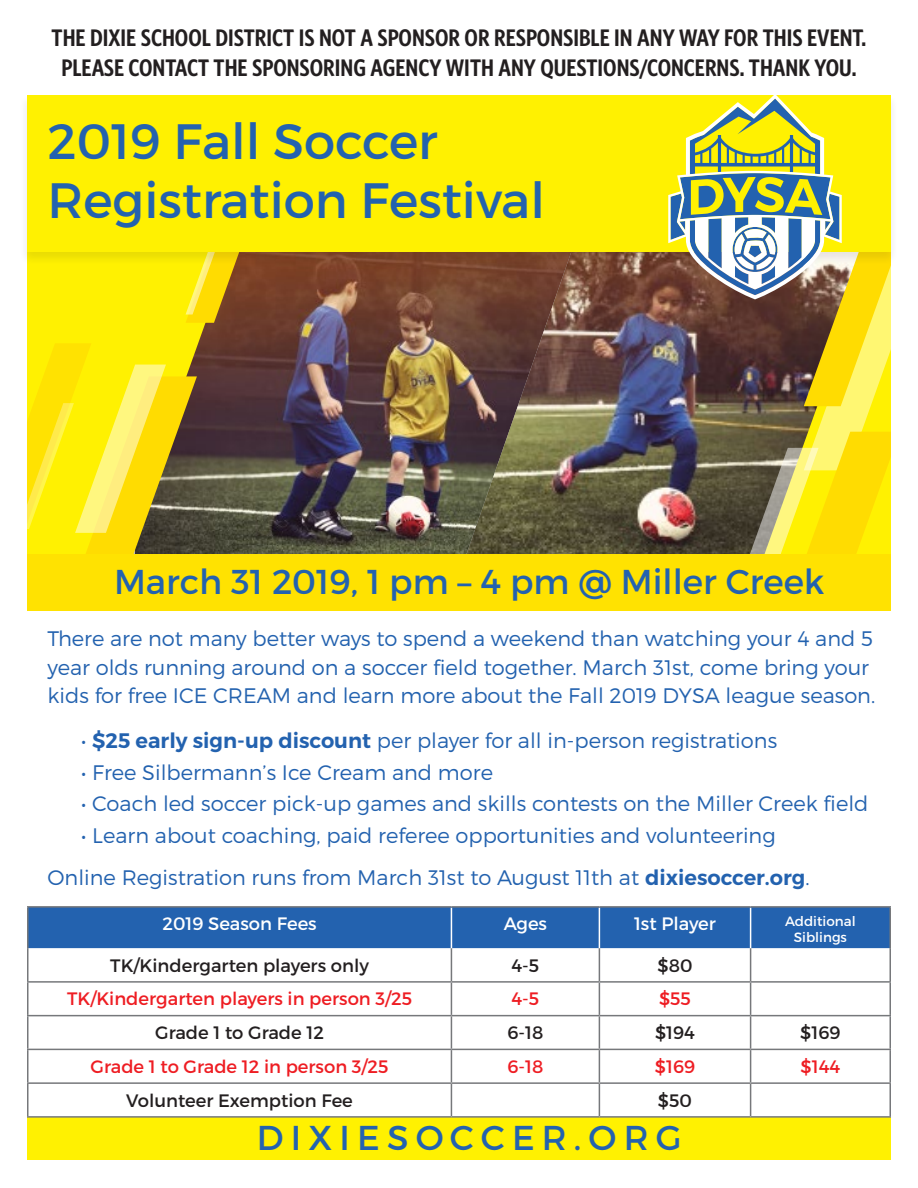
<style>
.page{position:relative;width:918px;height:1188px;background:#fff}
.page>*{position:absolute;margin:0;border:0;box-sizing:border-box;transform-origin:0 0}
.t1{font:49.65px "Montserrat";color:#2362af}
.t2{font:34.5px "Montserrat";color:#2362af}
.t3{font:34.5px "Montserrat";letter-spacing:.21em;color:#2362af}
.t4{font:600 24px "Whitney Condensed";color:#231f20}
.t5{font:300 21px/28.5px "Montserrat";color:#2362af}
.t6{font:18px "Montserrat";color:#231f20}
.t7{font:18px "Montserrat";color:#ee1d23}
.t8{font:18px "Montserrat";color:#fff}
.t9{font:13.5px "Montserrat";color:#fff}
.s1{font-weight:600}
</style>
<div class="page">
<img style="left:231px;top:266px;width:228px;height:289px">
<img style="left:459px;top:266px;width:209px;height:289px">
<svg style="left:27px;top:266px;width:204px;height:289px;background:#beae17"></svg>
<svg style="left:186px;top:266px;width:53px;height:57px;background:#d7b41a"></svg>
<svg style="left:27px;top:343px;width:170px;height:212px;background:#e2d01f"></svg>
<div style="left:27px;top:555px;width:864px;height:56px;background:#ffe201"></div>
<div style="left:27px;top:1117px;width:864px;height:43px;background:#fff101"></div>
<div style="left:28px;top:908px;width:862px;height:40px;background:#2362af"></div>
<hr style="left:27px;top:948px;width:1px;height:33px;background:#76787b">
<hr style="left:451px;top:948px;width:1px;height:33px;background:#76787b">
<hr style="left:599px;top:948px;width:1px;height:33px;background:#76787b">
<hr style="left:750px;top:948px;width:1px;height:33px;background:#76787b">
<hr style="left:890px;top:948px;width:1px;height:33px;background:#76787b">
<hr style="left:27px;top:981px;width:424px;height:2px;background:#76787b">
<hr style="left:27px;top:983px;width:1px;height:32px;background:#76787b">
<hr style="left:451px;top:981px;width:148px;height:2px;background:#76787b">
<hr style="left:451px;top:983px;width:1px;height:32px;background:#76787b">
<hr style="left:599px;top:981px;width:152px;height:2px;background:#76787b">
<hr style="left:599px;top:983px;width:1px;height:32px;background:#76787b">
<hr style="left:751px;top:981px;width:140px;height:2px;background:#76787b">
<hr style="left:750px;top:983px;width:1px;height:32px;background:#76787b">
<hr style="left:890px;top:983px;width:1px;height:32px;background:#76787b">
<hr style="left:27px;top:1015px;width:424px;height:1px;background:#76787b">
<hr style="left:27px;top:1016px;width:1px;height:33px;background:#76787b">
<hr style="left:451px;top:1015px;width:148px;height:1px;background:#76787b">
<hr style="left:451px;top:1016px;width:1px;height:33px;background:#76787b">
<hr style="left:599px;top:1015px;width:152px;height:1px;background:#76787b">
<hr style="left:599px;top:1016px;width:1px;height:33px;background:#76787b">
<hr style="left:751px;top:1015px;width:140px;height:1px;background:#76787b">
<hr style="left:750px;top:1016px;width:1px;height:33px;background:#76787b">
<hr style="left:890px;top:1016px;width:1px;height:33px;background:#76787b">
<hr style="left:27px;top:1049px;width:424px;height:1px;background:#76787b">
<hr style="left:27px;top:1050px;width:1px;height:32px;background:#76787b">
<hr style="left:451px;top:1049px;width:148px;height:1px;background:#76787b">
<hr style="left:451px;top:1050px;width:1px;height:32px;background:#76787b">
<hr style="left:599px;top:1049px;width:152px;height:1px;background:#76787b">
<hr style="left:599px;top:1050px;width:1px;height:32px;background:#76787b">
<hr style="left:751px;top:1049px;width:140px;height:1px;background:#76787b">
<hr style="left:750px;top:1050px;width:1px;height:32px;background:#76787b">
<hr style="left:890px;top:1050px;width:1px;height:32px;background:#76787b">
<hr style="left:27px;top:1082px;width:424px;height:2px;background:#76787b">
<hr style="left:27px;top:1084px;width:1px;height:32px;background:#76787b">
<hr style="left:451px;top:1082px;width:148px;height:2px;background:#76787b">
<hr style="left:451px;top:1084px;width:1px;height:32px;background:#76787b">
<hr style="left:599px;top:1082px;width:152px;height:2px;background:#76787b">
<hr style="left:599px;top:1084px;width:1px;height:32px;background:#76787b">
<hr style="left:751px;top:1082px;width:140px;height:2px;background:#76787b">
<hr style="left:750px;top:1084px;width:1px;height:32px;background:#76787b">
<hr style="left:890px;top:1084px;width:1px;height:32px;background:#76787b">
<hr style="left:27px;top:1116px;width:424px;height:2px;background:#76787b">
<hr style="left:451px;top:1116px;width:148px;height:2px;background:#76787b">
<hr style="left:599px;top:1116px;width:152px;height:2px;background:#76787b">
<hr style="left:751px;top:1116px;width:140px;height:2px;background:#76787b">
<hr style="left:451px;top:908px;width:1px;height:40px;background:#fff">
<hr style="left:599px;top:908px;width:1px;height:40px;background:#fff">
<hr style="left:750px;top:908px;width:1px;height:40px;background:#fff">
<hr style="left:27px;top:906px;width:424px;height:2px;background:#76787b">
<hr style="left:27px;top:908px;width:1px;height:40px;background:#76787b">
<hr style="left:451px;top:906px;width:148px;height:2px;background:#76787b">
<hr style="left:599px;top:906px;width:152px;height:2px;background:#76787b">
<hr style="left:751px;top:906px;width:140px;height:2px;background:#76787b">
<hr style="left:890px;top:908px;width:1px;height:40px;background:#76787b">
<div style="left:19px;top:94px;width:880px;height:172px;background:#231f20;opacity:.1"></div>
<div style="left:27px;top:95px;width:864px;height:157px;background:#fff101"></div>
<img style="left:668px;top:94px;width:223px;height:461px">
<p class="t4" style="left:52px;top:23px;width:816px">THE DIXIE SCHOOL DISTRICT IS NOT A SPONSOR OR RESPONSIBLE IN ANY WAY FOR THIS EVENT.</p>
<p class="t4" style="left:62px;top:53px;width:796px">PLEASE CONTACT THE SPONSORING AGENCY WITH ANY QUESTIONS/CONCERNS. THANK YOU.</p>
<p class="t1" style="left:48px;top:111px;width:392px">2019 Fall Soccer</p>
<p class="t1" style="left:48px;top:170px;width:499px">Registration Festival</p>
<p class="t2" style="left:114px;top:560px;width:712px">March 31 2019, 1 pm – 4 pm @ Miller Creek</p>
<p class="t5" style="left:48px;top:624px;width:829px">There are not many better ways to spend a weekend than watching your 4 and 5 year olds running around on a soccer field together. March 31st, come bring your kids for free ICE CREAM and learn more about the Fall 2019 DYSA league season.</p>
<p class="t5" style="left:81px;top:726px;width:697px">• <span class="s1">$25 early sign-up discount</span> per player for all in-person registrations</p>
<p class="t5" style="left:81px;top:758px;width:413px">• Free Silbermann’s Ice Cream and more</p>
<p class="t5" style="left:81px;top:789px;width:789px">• Coach led soccer pick-up games and skills contests on the Miller Creek field</p>
<p class="t5" style="left:81px;top:821px;width:696px">• Learn about coaching, paid referee opportunities and volunteering</p>
<p class="t5" style="left:48px;top:863px;width:764px">Online Registration runs from March 31st to August 11th at <span class="s1">dixiesoccer.org</span>.</p>
<p class="t8" style="left:162px;top:913px;width:156px">2019 Season Fees</p>
<p class="t8" style="left:504px;top:913px;width:45px">Ages</p>
<p class="t8" style="left:634px;top:913px;width:83px">1st Player</p>
<p class="t9" style="left:785px;top:913px;width:72px">Additional</p>
<p class="t9" style="left:794px;top:929px;width:55px">Siblings</p>
<p class="t6" style="left:110px;top:954px;width:260px">TK/Kindergarten players only</p>
<p class="t6" style="left:512px;top:954px;width:29px">4-5</p>
<p class="t6" style="left:658px;top:954px;width:36px">$80</p>
<p class="t7" style="left:67px;top:988px;width:347px">TK/Kindergarten players in person 3/25</p>
<p class="t7" style="left:512px;top:988px;width:29px">4-5</p>
<p class="t7" style="left:659px;top:988px;width:33px">$55</p>
<p class="t6" style="left:155px;top:1022px;width:170px">Grade 1 to Grade 12</p>
<p class="t6" style="left:507px;top:1022px;width:37px">6-18</p>
<p class="t6" style="left:655px;top:1022px;width:41px">$194</p>
<p class="t6" style="left:800px;top:1022px;width:42px">$169</p>
<p class="t7" style="left:91px;top:1055px;width:299px">Grade 1 to Grade 12 in person 3/25</p>
<p class="t7" style="left:507px;top:1055px;width:37px">6-18</p>
<p class="t7" style="left:655px;top:1055px;width:42px">$169</p>
<p class="t7" style="left:801px;top:1055px;width:41px">$144</p>
<p class="t6" style="left:126px;top:1089px;width:228px">Volunteer Exemption Fee</p>
<p class="t6" style="left:658px;top:1089px;width:36px">$50</p>
<p class="t3" style="left:257px;top:1117px;width:426px">DIXIESOCCER.ORG</p>
</div>
